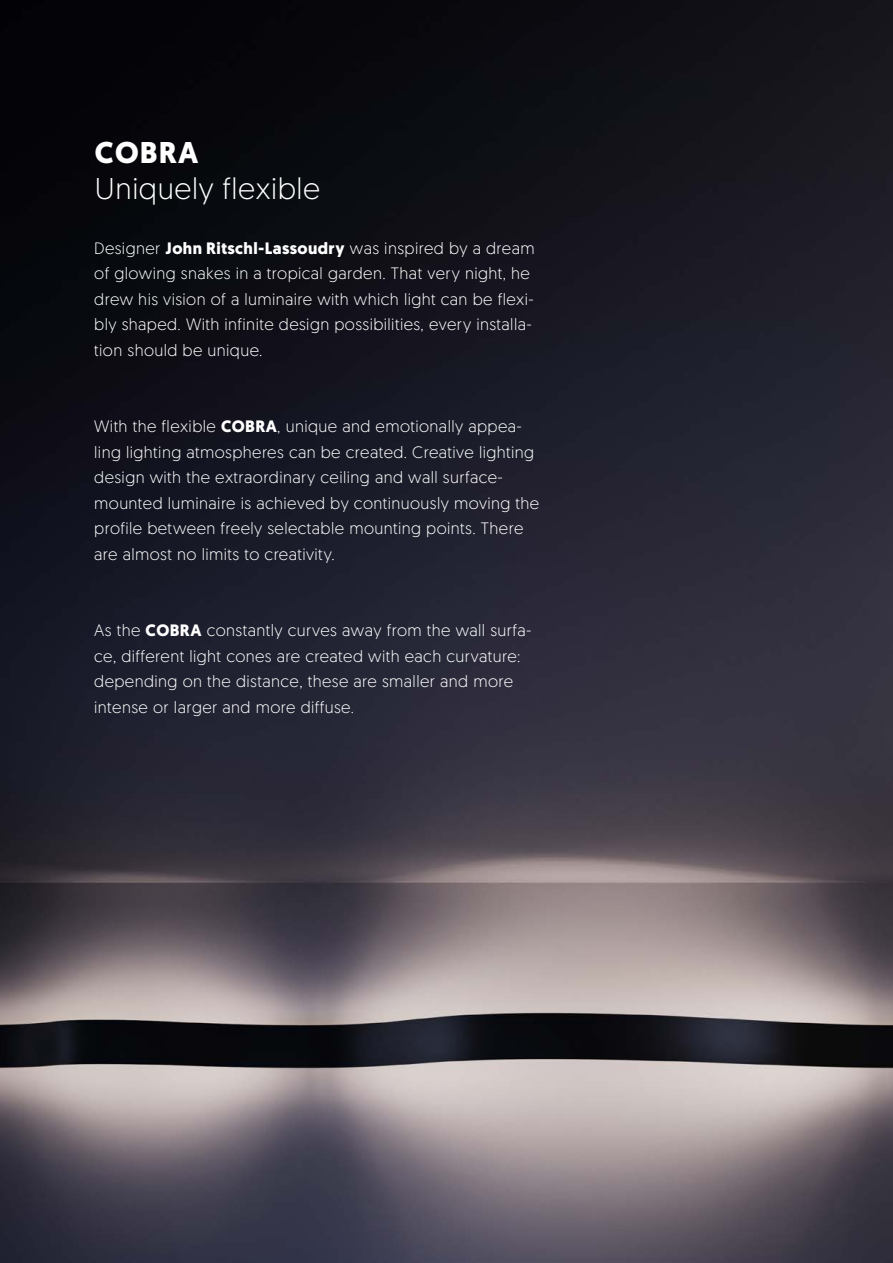
<style>
.page{position:relative;width:893px;height:1263px;background:#fff}
.page>*{position:absolute;margin:0;border:0;box-sizing:border-box;transform-origin:0 0}
.t1{font:300 30px "Geomanist";letter-spacing:.02em;color:#fff}
.t2{font:700 30px "Geomanist";letter-spacing:.04em;color:#fff}
.t3{font:300 16.5px/25.5px "Geomanist";letter-spacing:.025em;color:#fff}
.s1{font-weight:700}
</style>
<div class="page">
<img style="left:0;top:0;width:893px;height:1263px">
<h1 class="t2" style="left:95px;top:132px;width:105px">COBRA</h1>
<h1 class="t1" style="left:95px;top:169px;width:227px">Uniquely flexible</h1>
<p class="t3" style="left:94px;top:235px;width:442px">Designer <span class="s1">John Ritschl-Lassoudry</span> was inspired by a dream of glowing snakes in a tropical garden. That very night, he drew his vision of a luminaire with which light can be flexi&shy;bly shaped. With infinite design possibilities, every installa&shy;tion should be unique.</p>
<p class="t3" style="left:94px;top:413px;width:447px">With the flexible <span class="s1">COBRA</span>, unique and emotionally appea&shy;ling lighting atmospheres can be created. Creative lighting design with the extraordinary ceiling and wall surface&shy;mounted luminaire is achieved by continuously moving the profile between freely selectable mounting points. There are almost no limits to creativity.</p>
<p class="t3" style="left:94px;top:617px;width:439px">As the <span class="s1">COBRA</span> constantly curves away from the wall surfa&shy;ce, different light cones are created with each curvature: depending on the distance, these are smaller and more intense or larger and more diffuse.</p>
</div>
